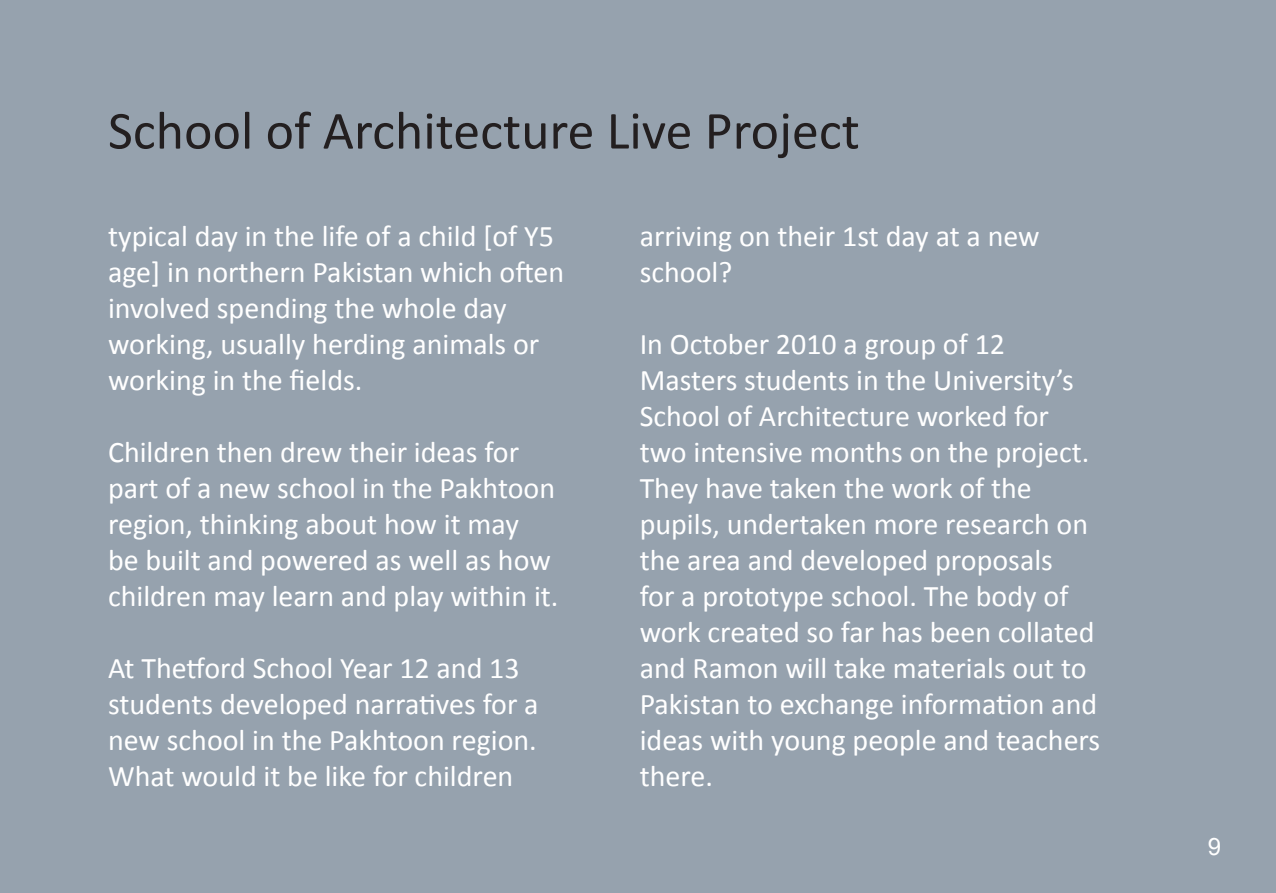
<style>
.page{position:relative;width:1276px;height:893px;background:#96a2ae}
.page>*{position:absolute;margin:0;border:0;box-sizing:border-box;transform-origin:0 0}
.t1{font:54px "Calibri";color:#231f20}
.t2{font:30px/36px "Calibri";color:#fff}
.t3{font:24px "Arial";color:#fff}
</style>
<div class="page">
<h1 class="t1" style="left:108px;top:96px;width:753px">School of Architecture Live Project</h1>
<p class="t2" style="left:108px;top:218px;width:458px">typical day in the life of a child [of Y5 age] in northern Pakistan which often involved spending the whole day working, usually herding animals or working in the fields.</p>
<p class="t2" style="left:108px;top:434px;width:452px">Children then drew their ideas for part of a new school in the Pakhtoon region, thinking about how it may<br>be built and powered as well as how children may learn and play within it.</p>
<p class="t2" style="left:108px;top:650px;width:432px">At Thetford School Year 12 and 13 students developed narratives for a new school in the Pakhtoon region.<br>What would it be like for children</p>
<p class="t2" style="left:640px;top:218px;width:401px">arriving on their 1st day at a new school?</p>
<p class="t2" style="left:640px;top:326px;width:462px">In October 2010 a group of 12<br>Masters students in the University’s<br>School of Architecture worked for two intensive months on the project.<br>They have taken the work of the pupils, undertaken more research on the area and developed proposals<br>for a prototype school. The body of work created so far has been collated and Ramon will take materials out to<br>Pakistan to exchange information and ideas with young people and teachers there.</p>
<p class="t3" style="left:1208px;top:830px;width:15px">9</p>
</div>
